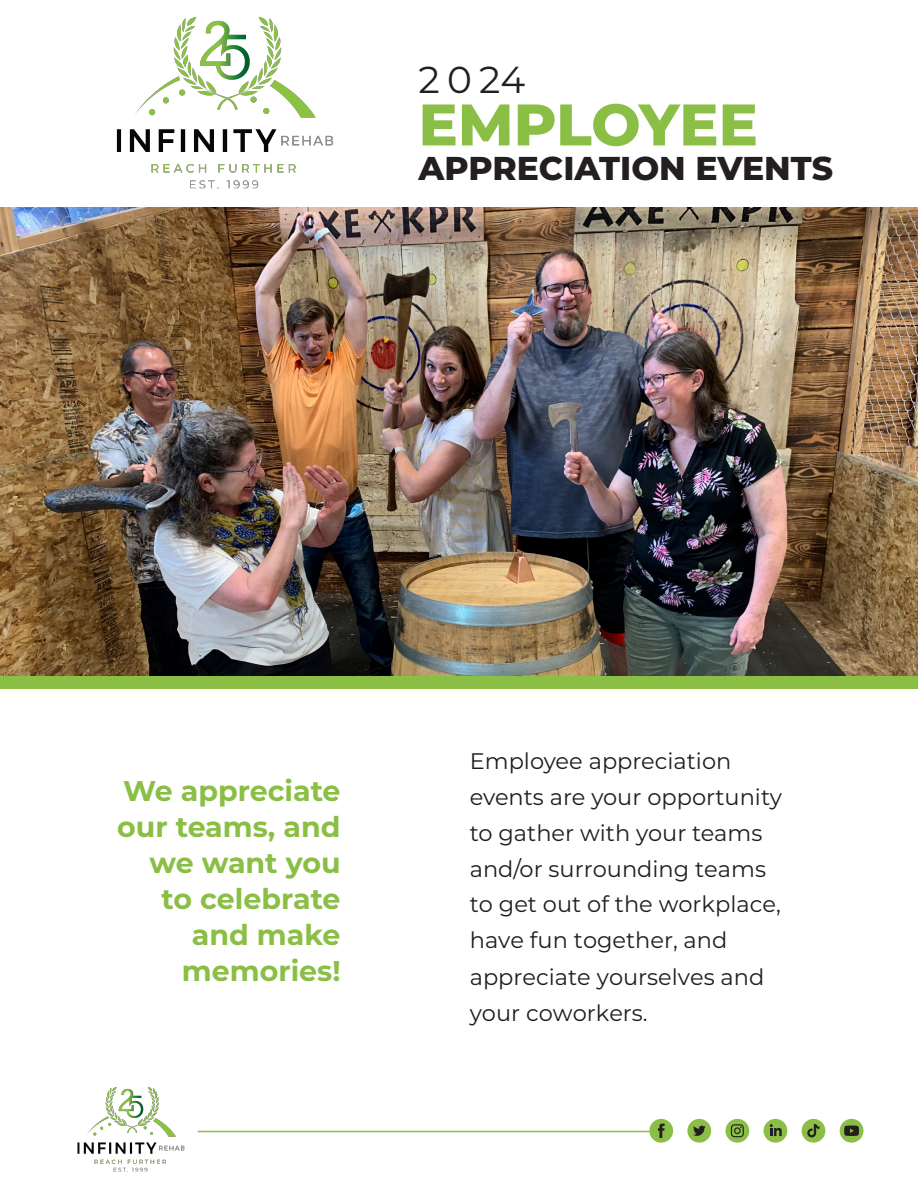
<style>
.page{position:relative;width:918px;height:1188px;background:#fff}
.page>*{position:absolute;margin:0;border:0;box-sizing:border-box;transform-origin:0 0}
.t1{font:800 58.5px "Montserrat";letter-spacing:-.005em;color:#8abe44}
.t2{font:37.5px "Montserrat";color:#231f20}
.t3{font:800 33px "Montserrat";color:#231f20}
.t4{font:700 28.5px/36px "Montserrat";color:#8abe44;text-align:right}
.t5{font:22.5px/36px "Montserrat";color:#201d1e}
.s1{font-style:inherit}
</style>
<div class="page">
<img style="left:0;top:207px;width:918px;height:469px">
<hr style="left:198px;top:1131px;width:451px;height:1px;background:#8abe44">
<div style="left:649px;top:1119px;width:24px;height:24px;background:#8abe44;border-radius:12px"></div>
<svg style="left:658px;top:1124px;width:7px;height:14px"></svg>
<div style="left:687px;top:1119px;width:24px;height:24px;background:#8abe44;border-radius:12px"></div>
<svg style="left:693px;top:1126px;width:13px;height:10px"></svg>
<div style="left:725px;top:1119px;width:24px;height:24px;background:#8abe44;border-radius:12px"></div>
<svg style="left:731px;top:1124px;width:13px;height:13px"></svg>
<div style="left:764px;top:1119px;width:23px;height:24px;background:#8abe44;border-radius:12px"></div>
<svg style="left:770px;top:1124px;width:12px;height:12px"></svg>
<div style="left:802px;top:1119px;width:23px;height:24px;background:#8abe44;border-radius:12px"></div>
<svg style="left:807px;top:1124px;width:13px;height:14px"></svg>
<div style="left:840px;top:1119px;width:23px;height:24px;background:#8abe44;border-radius:12px"></div>
<svg style="left:844px;top:1126px;width:15px;height:10px"></svg>
<div style="left:0;top:676px;width:918px;height:13px;background:#8abe44"></div>
<img style="left:116px;top:16px;width:217px;height:173px">
<img style="left:77px;top:1087px;width:108px;height:85px">
<p class="t2" style="left:418px;top:54px;width:108px">2024</p>
<p class="t1" style="left:418px;top:82px;width:341px">EMPLOYEE</p>
<p class="t3" style="left:418px;top:144px;width:416px">APPRECIATION EVENTS</p>
<p class="t4" style="left:117px;top:771px;width:225px">We appreciate our teams, and we want you to celebrate and make memories!</p>
<p class="t5" style="left:470px;top:742px;width:314px">Employee appreciation events are your opportunity to gather with your teams and/or surrounding teams to get out of the workplace<span class="s1">, </span>have fun together<span class="s1">,</span> and appreciate yourselves and your coworkers.</p>
</div>
